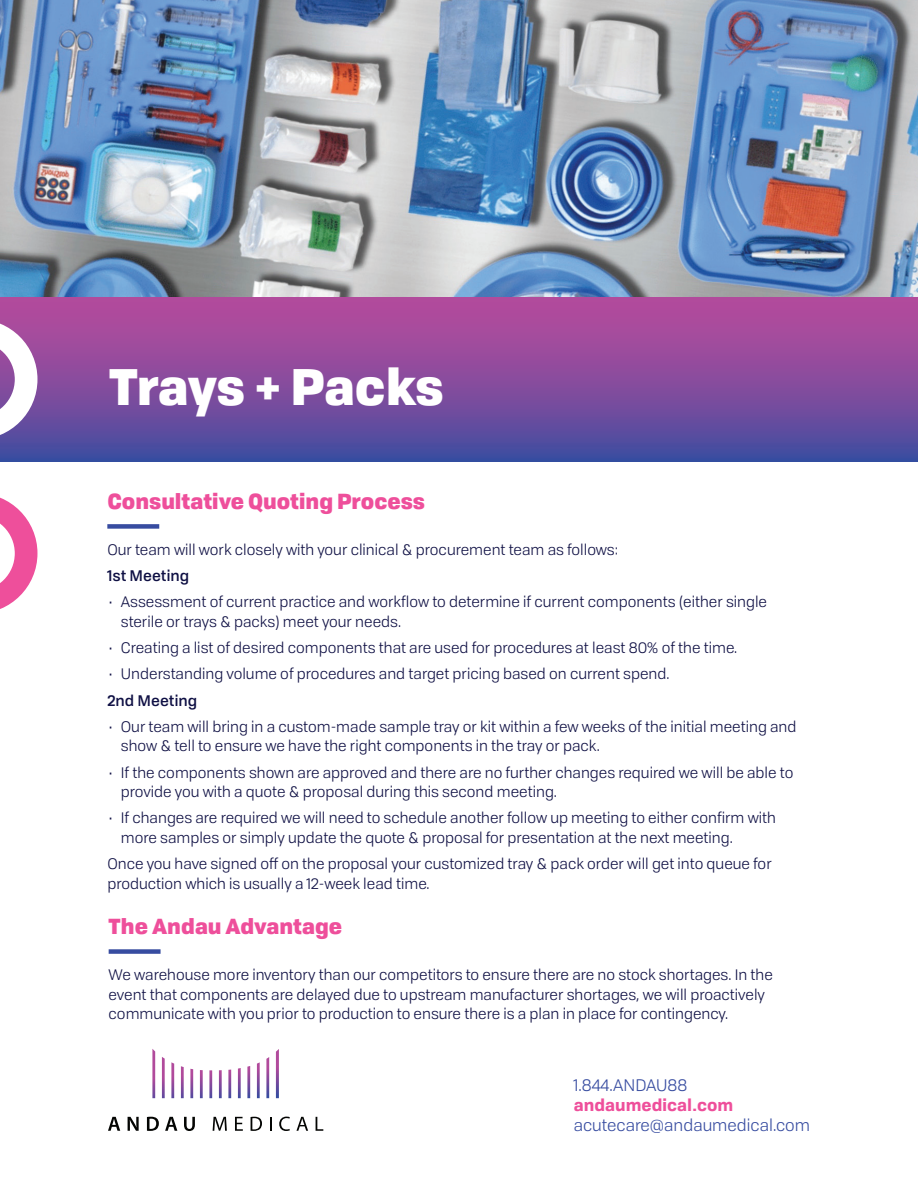
<style>
.page{position:relative;width:918px;height:1188px;background:#fff}
.page>*{position:absolute;margin:0;border:0;box-sizing:border-box;transform-origin:0 0}
.t1{font:900 49.5px "Tofino Personal";letter-spacing:-.02em;color:#fff}
.t2{font:900 21px "Tofino Personal";color:#ee4f9b}
.t3{font:16.5px "Tofino Personal";color:#374ca0}
.t4{font:700 16.5px "Tofino Personal";color:#ee4f9b}
.t5{font:15px/19.5px "Tofino Personal";color:#0f1044}
.t6{font:500 15px "Tofino Personal";color:#0f1044}
</style>
<div class="page">
<img style="left:0;top:0;width:918px;height:297px">
<div style="left:0;top:297px;width:918px;height:165px;background:linear-gradient(to bottom,#c04b9c,#464d9f)"></div>
<svg style="left:0;top:308px;width:49px;height:143px"></svg>
<div style="left:107px;top:524px;width:52px;height:5px;background:#374ca0"></div>
<div style="left:109px;top:949px;width:52px;height:5px;background:#374ca0"></div>
<svg style="left:108px;top:1117px;width:12px;height:14px"></svg>
<svg style="left:128px;top:1117px;width:11px;height:14px"></svg>
<svg style="left:147px;top:1117px;width:12px;height:14px"></svg>
<svg style="left:165px;top:1117px;width:12px;height:14px"></svg>
<svg style="left:184px;top:1117px;width:11px;height:14px"></svg>
<svg style="left:213px;top:1117px;width:14px;height:14px"></svg>
<svg style="left:235px;top:1117px;width:8px;height:14px"></svg>
<svg style="left:251px;top:1117px;width:11px;height:14px"></svg>
<svg style="left:270px;top:1117px;width:2px;height:14px"></svg>
<svg style="left:279px;top:1117px;width:11px;height:14px"></svg>
<svg style="left:296px;top:1117px;width:12px;height:14px"></svg>
<svg style="left:316px;top:1117px;width:7px;height:14px"></svg>
<svg style="left:276px;top:1049px;width:3px;height:49px"></svg>
<svg style="left:152px;top:1049px;width:3px;height:49px"></svg>
<svg style="left:162px;top:1057px;width:3px;height:41px"></svg>
<svg style="left:171px;top:1062px;width:3px;height:36px"></svg>
<svg style="left:181px;top:1066px;width:3px;height:32px"></svg>
<svg style="left:190px;top:1069px;width:3px;height:29px"></svg>
<svg style="left:200px;top:1070px;width:3px;height:28px"></svg>
<svg style="left:209px;top:1070px;width:3px;height:28px"></svg>
<svg style="left:219px;top:1070px;width:3px;height:28px"></svg>
<svg style="left:228px;top:1070px;width:3px;height:28px"></svg>
<svg style="left:238px;top:1068px;width:3px;height:30px"></svg>
<svg style="left:247px;top:1066px;width:3px;height:32px"></svg>
<svg style="left:257px;top:1062px;width:3px;height:36px"></svg>
<svg style="left:266px;top:1057px;width:3px;height:41px"></svg>
<svg style="left:0;top:497px;width:38px;height:112px"></svg>
<h1 class="t1" style="left:109px;top:344px;width:336px">Trays + Packs</h1>
<h2 class="t2" style="left:107px;top:483px;width:319px">Consultative Quoting Process</h2>
<p class="t5" style="left:107px;top:539px;width:512px">Our team will work closely with your clinical &amp; procurement team as follows:</p>
<p class="t6" style="left:107px;top:564px;width:83px">1st Meeting</p>
<p class="t5" style="left:121px;top:591px;width:648px;text-indent:-14px">• Assessment of current practice and workflow to determine if current components (either single sterile or trays &amp; packs) meet your needs.</p>
<p class="t5" style="left:107px;top:637px;width:631px">• Creating a list of desired components that are used for procedures at least 80% of the time.</p>
<p class="t5" style="left:107px;top:663px;width:564px">• Understanding volume of procedures and target pricing based on current spend.</p>
<p class="t6" style="left:107px;top:689px;width:91px">2nd Meeting</p>
<p class="t5" style="left:121px;top:716px;width:677px;text-indent:-14px">• Our team will bring in a custom-made sample tray or kit within a few weeks of the initial meeting and show &amp; tell to ensure we have the right components in the tray or pack.</p>
<p class="t5" style="left:121px;top:762px;width:674px;text-indent:-14px">• If the components shown are approved and there are no further changes required we will be able to provide you with a quote &amp; proposal during this second meeting.</p>
<p class="t5" style="left:121px;top:807px;width:657px;text-indent:-14px">• If changes are required we will need to schedule another follow up meeting to either confirm with more samples or simply update the quote &amp; proposal for presentation at the next meeting.</p>
<p class="t5" style="left:107px;top:853px;width:666px">Once you have signed off on the proposal your customized tray &amp; pack order will get into queue for production which is usually a 12-week lead time.</p>
<h2 class="t2" style="left:109px;top:909px;width:235px">The Andau Advantage</h2>
<p class="t5" style="left:109px;top:964px;width:666px">We warehouse more inventory than our competitors to ensure there are no stock shortages. In the event that components are delayed due to upstream manufacturer shortages, we will proactively communicate with you prior to production to ensure there is a plan in place for contingency.</p>
<p class="t3" style="left:574px;top:1073px;width:115px">1.844.ANDAU88</p>
<p class="t4" style="left:574px;top:1091px;width:161px">andaumedical.com</p>
<p class="t3" style="left:574px;top:1113px;width:238px">acutecare@andaumedical.com</p>
</div>
